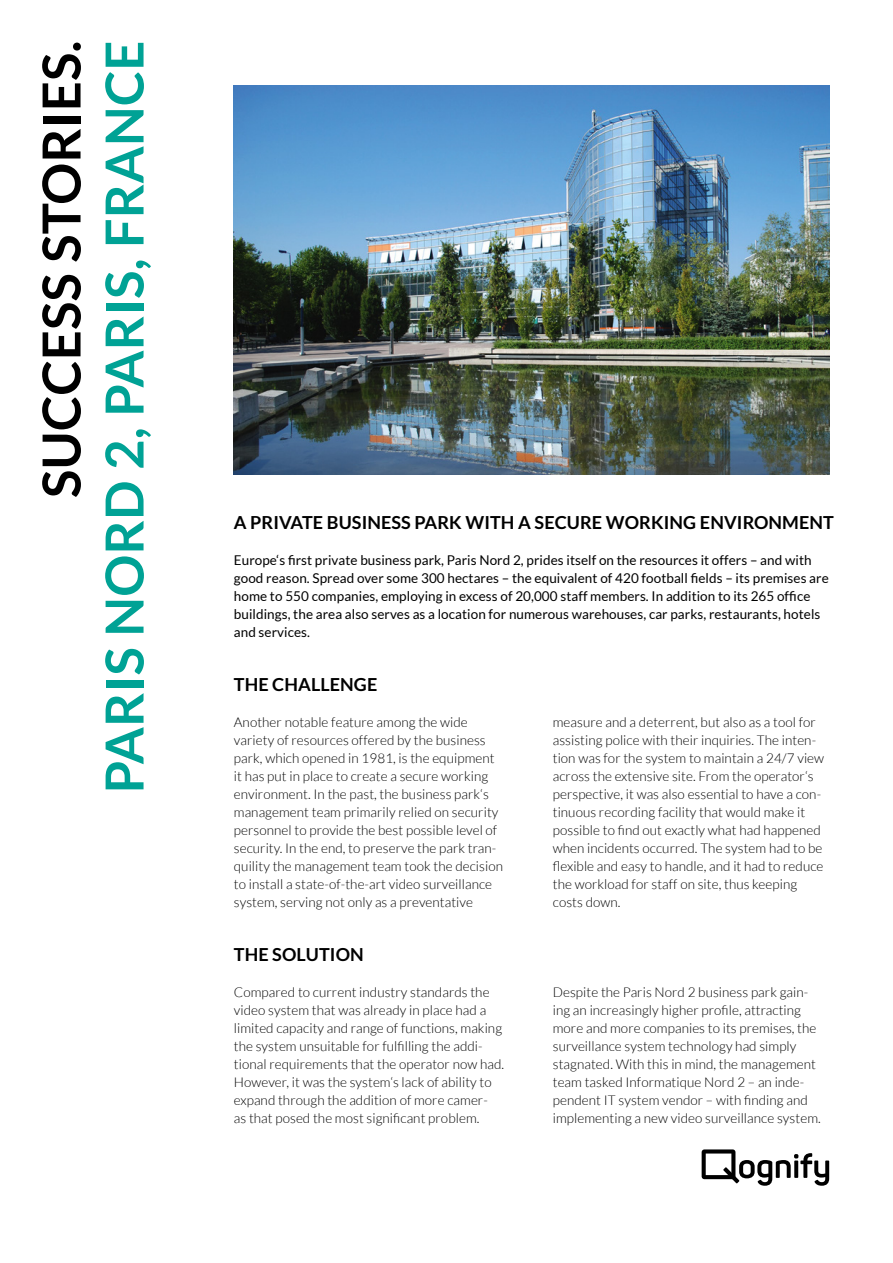
<style>
.page{position:relative;width:893px;height:1263px;background:#fff}
.page>*{position:absolute;margin:0;border:0;box-sizing:border-box;transform-origin:0 0}
.Head{font:700 52.5px/63px "Lato";letter-spacing:.005em;color:#00a295;text-align:right}
.Subhead_Lato{font:700 18px "Lato";letter-spacing:.005em;color:#000}
.Fliesstext_Lato{font:300 13.5px/18px "Lato";letter-spacing:.005em;color:#000}
.Headertext_Lato{font:13.5px/18px "Lato";letter-spacing:.005em;color:#000}
.s1{color:#000}
</style>
<div class="page">
<svg style="left:702px;top:1149px;width:127px;height:37px"></svg>
<img style="left:234px;top:85px;width:595px;height:390px">
<p class="Head" style="left:29px;top:793px;width:754px;rotate:-90deg"><span class="s1">SUCCESS STORIES.<br></span>PARIS NORD 2, PARIS, FRANCE</p>
<p class="Subhead_Lato" style="left:234px;top:512px;width:601px">A PRIVATE BUSINESS PARK WITH A SECURE WORKING ENVIRONMENT</p>
<p class="Headertext_Lato" style="left:234px;top:551px;width:596px">Europe‘s first private business park, Paris Nord 2, prides itself on the resources it offers – and with good reason. Spread over some 300 hectares – the equivalent of 420 football fields – its premises are home to 550 companies, employing in excess of 20,000 staff members. In addition to its 265 office buildings, the area also serves as a location for numerous warehouses, car parks, restaurants, hotels and services.</p>
<p class="Subhead_Lato" style="left:234px;top:674px;width:145px">THE CHALLENGE</p>
<p class="Fliesstext_Lato" style="left:234px;top:713px;width:271px">Another notable feature among the wide variety of resources offered by the business park, which opened in 1981, is the equipment it has put in place to create a secure working environment. In the past, the business park‘s management team primarily relied on security personnel to provide the best possible level of security. In the end, to preserve the park tran&shy;quility the management team took the decision to install a state-of-the-art video surveillance system, serving not only as a preventative</p>
<p class="Fliesstext_Lato" style="left:553px;top:713px;width:273px">measure and a deterrent, but also as a tool for assisting police with their inquiries. The inten&shy;tion was for the system to maintain a 24/7 view across the extensive site. From the operator‘s perspective, it was also essential to have a con&shy;tinuous recording facility that would make it possible to find out exactly what had happened when incidents occurred. The system had to be flexible and easy to handle, and it had to reduce the workload for staff on site, thus keeping costs down.</p>
<p class="Subhead_Lato" style="left:234px;top:944px;width:131px">THE SOLUTION</p>
<p class="Fliesstext_Lato" style="left:234px;top:983px;width:272px">Compared to current industry standards the video system that was already in place had a limited capacity and range of functions, making the system unsuitable for fulfilling the addi&shy;tional requirements that the operator now had.<br>However, it was the system‘s lack of ability to expand through the addition of more camer-<br>as that posed the most significant problem.</p>
<p class="Fliesstext_Lato" style="left:553px;top:983px;width:269px">Despite the Paris Nord 2 business park gain&shy;ing an increasingly higher profile, attracting more and more companies to its premises, the surveillance system technology had simply stagnated. With this in mind, the management team tasked Informatique Nord 2 – an inde&shy;pendent IT system vendor – with finding and implementing a new video surveillance system.</p>
</div>
